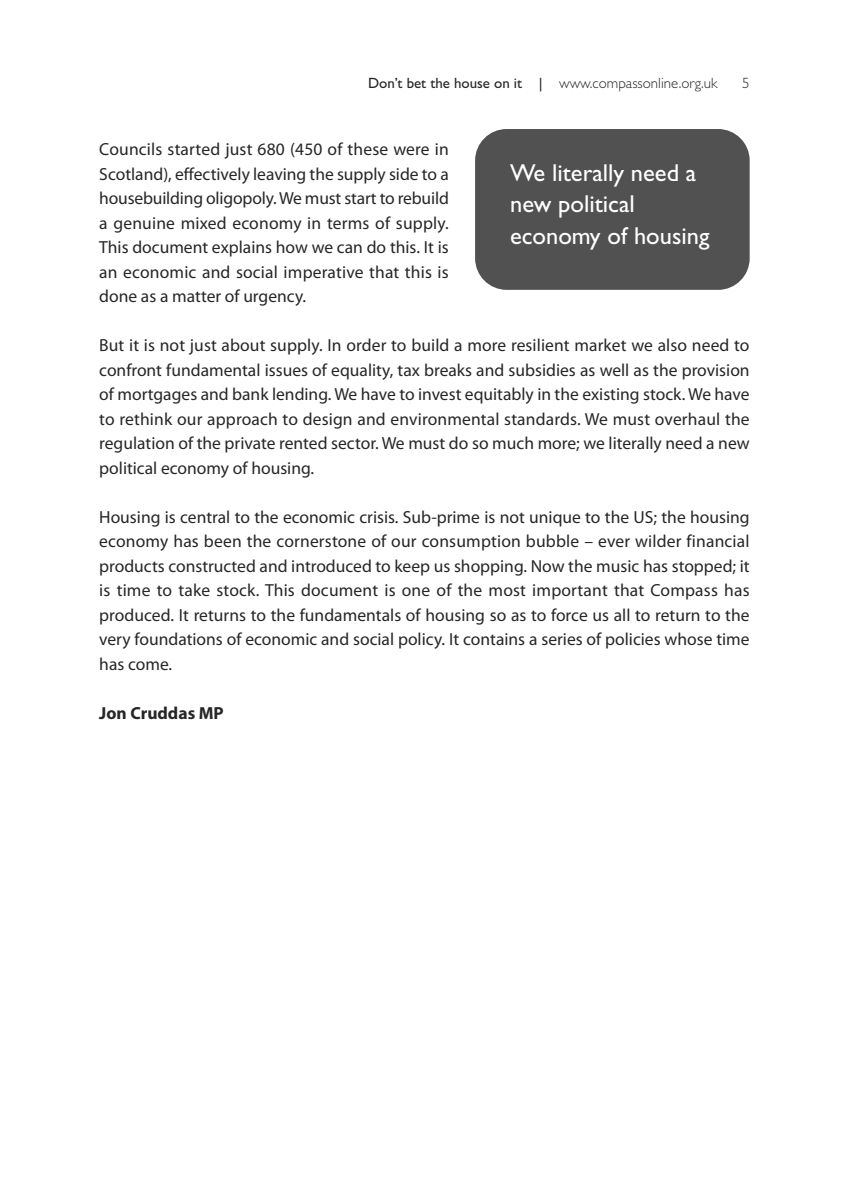
<style>
.page{position:relative;width:844px;height:1191px;background:#fff}
.page>*{position:absolute;margin:0;border:0;box-sizing:border-box;transform-origin:0 0}
.t1{font:24.5px/31.5px "Gill Sans Std";color:#fff}
.t2{font:17.5px/24.5px "Myriad Pro";color:#272627;text-align:justify}
.t3{font:700 17.5px "Myriad Pro";color:#272627}
.t4{font:300 14.88px "Gill Sans";color:#272627}
.s1{font-weight:400}
</style>
<div class="page">
<div style="left:475px;top:129px;width:274px;height:161px;background:#525152;border-radius:32px"></div>
<p class="t4" style="left:368px;top:74px;width:350px"><span class="s1">Don’t bet the house on it |</span> www.compassonline.org.uk</p>
<p class="t4" style="left:742px;top:74px;width:9px">5</p>
<p class="t2" style="left:99px;top:138px;width:351px">Councils started just 680 (450 of these were in Scotland), effectively leaving the supply side to a housebuilding oligopoly. We must start to rebuild a genuine mixed economy in terms of supply.<br>This document explains how we can do this. It is an economic and social imperative that this is done as a matter of urgency.</p>
<p class="t2" style="left:99px;top:334px;width:651px">But it is not just about supply. In order to build a more resilient market we also need to confront fundamental issues of equality, tax breaks and subsidies as well as the provision of mortgages and bank lending. We have to invest equitably in the existing stock. We have to rethink our approach to design and environmental standards. We must overhaul the regulation of the private rented sector. We must do so much more; we literally need a new political economy of housing.</p>
<p class="t2" style="left:99px;top:506px;width:651px">Housing is central to the economic crisis. Sub-prime is not unique to the US; the housing economy has been the cornerstone of our consumption bubble – ever wilder financial products constructed and introduced to keep us shopping. Now the music has stopped; it is time to take stock. This document is one of the most important that Compass has produced. It returns to the fundamentals of housing so as to force us all to return to the very foundations of economic and social policy. It contains a series of policies whose time has come.</p>
<p class="t3" style="left:99px;top:706px;width:126px">Jon Cruddas MP</p>
<h1 class="t1" style="left:510px;top:159px;width:201px">We literally need a new political economy of housing</h1>
</div>
